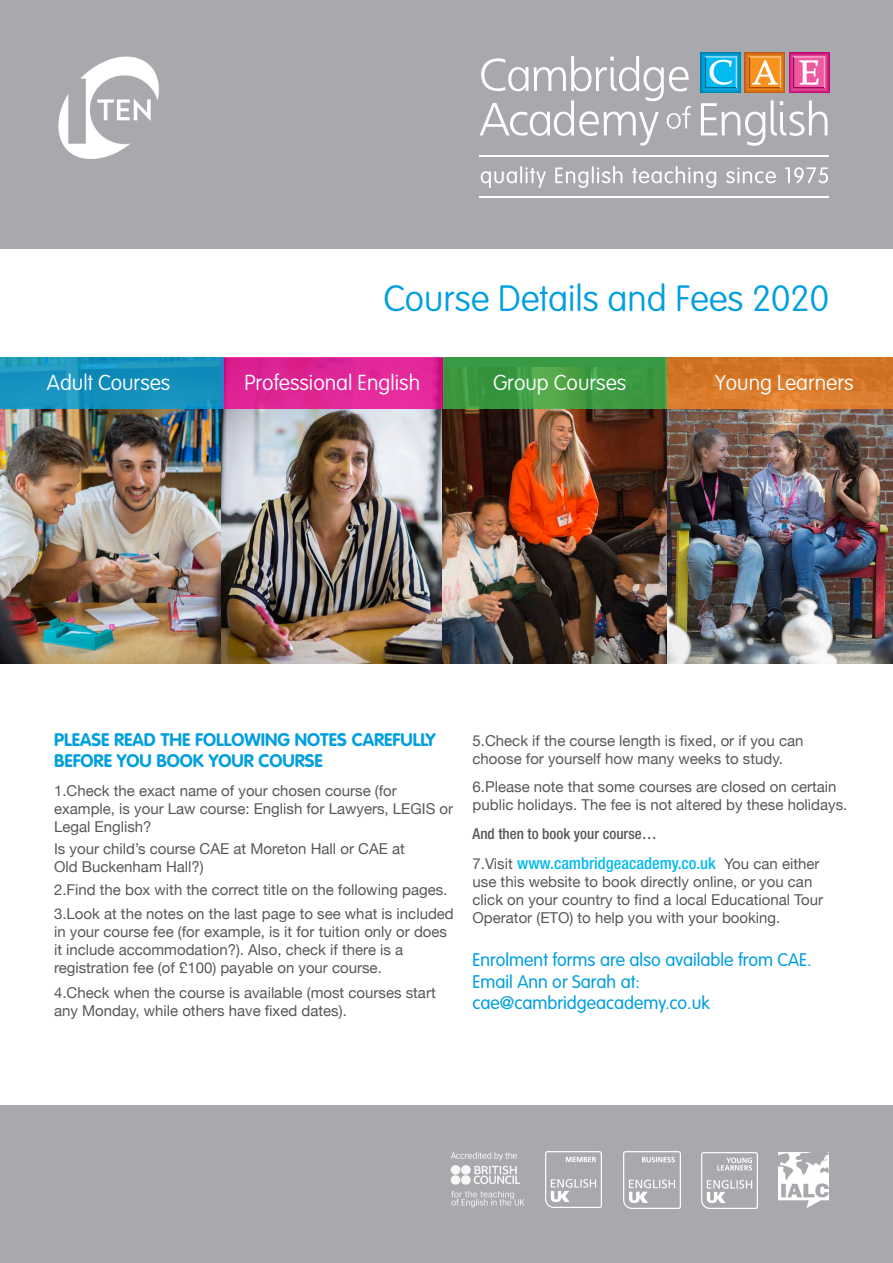
<style>
.page{position:relative;width:893px;height:1263px;background:#fff}
.page>*{position:absolute;margin:0;border:0;box-sizing:border-box;transform-origin:0 0}
.t1{font:100 36px "VAG Rounded";color:#009fdf}
.t2{font:100 21.3px "VAG Rounded";color:#fff}
.t3{font:300 18px/21.6px "VAG Rounded";color:#009fdf}
.t4{font:700 18px/21.6px "VAG Rounded";color:#009fdf}
.t5{font:500 condensed 16.5px "Helvetica Neue";color:#00baf1}
.t6{font:15px/18px "Helvetica Neue";color:#57585a}
.t7{font:500 condensed 15px "Helvetica Neue";color:#57585a}
.s1{font-weight:400;font-stretch:normal;font-size:15px;color:#57585a}
</style>
<div class="page">
<img style="left:666px;top:408px;width:227px;height:255px">
<div style="left:0;top:1106px;width:893px;height:157px;background:#a8a9ad"></div>
<div style="left:0;top:0;width:893px;height:249px;background:#a8a9ad"></div>
<svg style="left:480px;top:56px;width:211px;height:89px"></svg>
<svg style="left:701px;top:103px;width:64px;height:43px"></svg>
<svg style="left:771px;top:100px;width:57px;height:36px"></svg>
<div style="left:701px;top:52px;width:40px;height:41px;background:#007eae"></div>
<div style="left:701px;top:53px;width:40px;height:39px;background:#0083b4"></div>
<div style="left:701px;top:53px;width:39px;height:39px;background:#0087b9"></div>
<div style="left:702px;top:53px;width:38px;height:39px;background:#008bbe"></div>
<div style="left:702px;top:54px;width:38px;height:37px;background:#008fc3"></div>
<div style="left:702px;top:54px;width:37px;height:37px;background:#0093c7"></div>
<div style="left:703px;top:54px;width:36px;height:37px;background:#0097cb"></div>
<div style="left:703px;top:55px;width:36px;height:35px;background:#009bd0"></div>
<div style="left:703px;top:55px;width:35px;height:35px;background:#009fd5"></div>
<div style="left:704px;top:55px;width:34px;height:35px;background:#00a4da"></div>
<div style="left:704px;top:56px;width:34px;height:33px;background:#0aaee2"></div>
<div style="left:704px;top:56px;width:33px;height:33px;background:#009fd2"></div>
<div style="left:705px;top:56px;width:32px;height:33px;background:#0096c7"></div>
<svg style="left:705px;top:56px;width:32px;height:32px"></svg>
<div style="left:789px;top:52px;width:40px;height:41px;background:#c00373"></div>
<div style="left:789px;top:53px;width:40px;height:39px;background:#ca177c"></div>
<div style="left:789px;top:53px;width:39px;height:39px;background:#c61079"></div>
<div style="left:790px;top:53px;width:38px;height:39px;background:#ca177c"></div>
<div style="left:790px;top:54px;width:38px;height:38px;background:#cb1b7d"></div>
<div style="left:790px;top:54px;width:38px;height:37px;background:#d32b84"></div>
<div style="left:790px;top:54px;width:37px;height:37px;background:#d02381"></div>
<div style="left:791px;top:54px;width:36px;height:37px;background:#d32b84"></div>
<div style="left:791px;top:55px;width:36px;height:36px;background:#d9398a"></div>
<div style="left:791px;top:55px;width:36px;height:35px;background:#dd418f"></div>
<div style="left:791px;top:55px;width:35px;height:35px;background:#d93a8b"></div>
<div style="left:792px;top:55px;width:34px;height:35px;background:#dd418f"></div>
<div style="left:792px;top:56px;width:34px;height:33px;background:#e5569d"></div>
<div style="left:792px;top:56px;width:33px;height:33px;background:#dc4491"></div>
<div style="left:793px;top:56px;width:32px;height:33px;background:#cc3283"></div>
<div style="left:745px;top:52px;width:40px;height:41px;background:#bf5716"></div>
<div style="left:745px;top:53px;width:40px;height:39px;background:#c45d17"></div>
<div style="left:746px;top:53px;width:38px;height:39px;background:#cb6418"></div>
<div style="left:746px;top:54px;width:38px;height:37px;background:#d06a19"></div>
<div style="left:747px;top:54px;width:36px;height:37px;background:#d7721a"></div>
<div style="left:747px;top:55px;width:36px;height:35px;background:#db761a"></div>
<div style="left:748px;top:55px;width:34px;height:35px;background:#e37e1c"></div>
<div style="left:748px;top:56px;width:34px;height:33px;background:#ea8a25"></div>
<div style="left:748px;top:56px;width:33px;height:33px;background:#e07b19"></div>
<div style="left:749px;top:56px;width:32px;height:33px;background:#d57017"></div>
<svg style="left:749px;top:56px;width:32px;height:32px"></svg>
<svg style="left:793px;top:56px;width:32px;height:32px"></svg>
<hr style="left:480px;top:156px;width:349px;height:1px;background:#fff">
<hr style="left:480px;top:196px;width:349px;height:2px;background:#fff">
<svg style="left:481px;top:166px;width:65px;height:22px"></svg>
<svg style="left:555px;top:166px;width:67px;height:22px"></svg>
<svg style="left:632px;top:166px;width:84px;height:22px"></svg>
<svg style="left:726px;top:167px;width:50px;height:16px"></svg>
<svg style="left:785px;top:167px;width:43px;height:16px"></svg>
<img style="left:220px;top:408px;width:222px;height:255px">
<img style="left:0;top:408px;width:220px;height:255px">
<img style="left:442px;top:408px;width:224px;height:255px">
<svg style="left:224px;top:357px;width:219px;height:51px;background:#df2595"></svg>
<svg style="left:666px;top:357px;width:227px;height:51px;background:#d67929"></svg>
<svg style="left:0;top:357px;width:224px;height:51px;background:#1791bd"></svg>
<svg style="left:443px;top:357px;width:223px;height:51px;background:#3e9b42"></svg>
<img style="left:451px;top:1152px;width:74px;height:56px">
<img style="left:702px;top:1152px;width:55px;height:56px">
<img style="left:623px;top:1151px;width:57px;height:58px">
<img style="left:546px;top:1152px;width:56px;height:56px">
<img style="left:779px;top:1153px;width:50px;height:55px">
<img style="left:58px;top:56px;width:101px;height:103px">
<p class="t1" style="left:383px;top:278px;width:447px">Course Details and Fees 2020</p>
<p class="t2" style="left:47px;top:370px;width:125px">Adult Courses</p>
<p class="t2" style="left:244px;top:370px;width:177px">Professional English</p>
<p class="t2" style="left:493px;top:370px;width:135px">Group Courses</p>
<p class="t2" style="left:715px;top:370px;width:140px">Young Learners</p>
<p class="t4" style="left:54px;top:728px;width:383px">PLEASE READ THE FOLLOWING NOTES CAREFULLY<br>BEFORE YOU BOOK YOUR COURSE</p>
<p class="t6" style="left:54px;top:782px;width:401px">1.Check the exact name of your chosen course (for example, is your Law course: English for Lawyers, LEGIS or<br>Legal English?</p>
<p class="t6" style="left:54px;top:841px;width:352px">Is your child’s course CAE at Moreton Hall or CAE at<br>Old Buckenham Hall?)</p>
<p class="t6" style="left:54px;top:881px;width:395px">2.Find the box with the correct title on the following pages.</p>
<p class="t6" style="left:54px;top:905px;width:401px">3.Look at the notes on the last page to see what is included in your course fee (for example, is it for tuition only or does it include accommodation?). Also, check if there is a registration fee (of £100) payable on your course.</p>
<p class="t6" style="left:54px;top:985px;width:383px">4.Check when the course is available (most courses start any Monday, while others have fixed dates).</p>
<p class="t6" style="left:473px;top:732px;width:332px">5.Check if the course length is fixed, or if you can choose for yourself how many weeks to study.</p>
<p class="t6" style="left:473px;top:779px;width:376px">6.Please note that some courses are closed on certain public holidays. The fee is not altered by these holidays.</p>
<p class="t7" style="left:473px;top:824px;width:186px">And then to book your course…</p>
<p class="t5" style="left:473px;top:853px;width:348px"><span class="s1">7.Visit</span> www.cambridgeacademy.co.uk <span class="s1">You can either</span></p>
<p class="t6" style="left:473px;top:873px;width:352px">use this website to book directly online, or you can click on your country to find a local Educational Tour<br>Operator (ETO) to help you with your booking.</p>
<p class="t3" style="left:473px;top:949px;width:341px">Enrolment forms are also available from CAE.</p>
<p class="t3" style="left:473px;top:971px;width:239px">Email Ann or Sarah at: cae@cambridgeacademy.co.uk</p>
</div>
